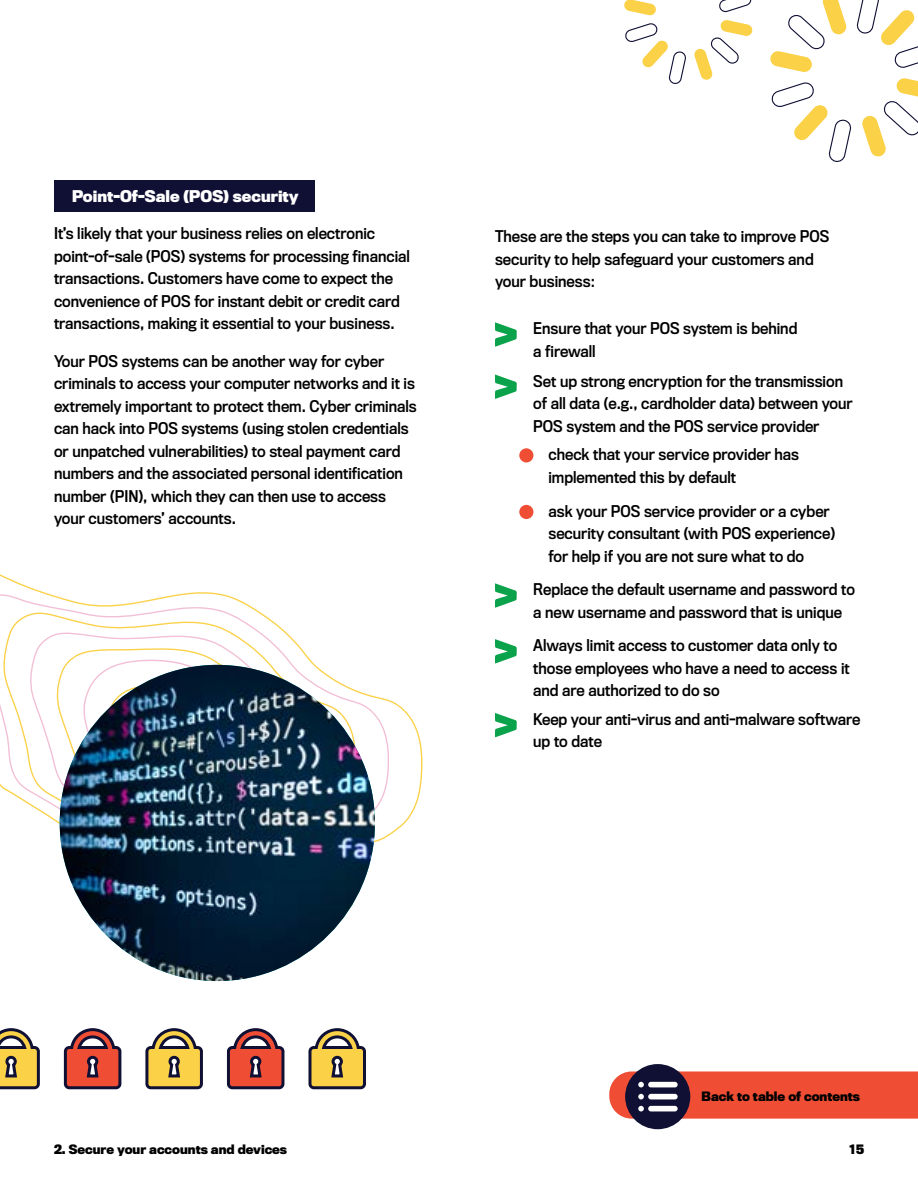
<style>
.page{position:relative;width:918px;height:1188px;background:#fff}
.page>*{position:absolute;margin:0;border:0;box-sizing:border-box;transform-origin:0 0}
.t1{font:15px/22.5px "Titling Gothic FB Narrow Standard";color:#000}
.Subtitle{font:700 15px "Titling Gothic FB Narrow";color:#fff}
.t2{font:700 12px "Titling Gothic FB Narrow";color:#000}
</style>
<div class="page">
<div style="left:54px;top:181px;width:261px;height:31px;background:#101035"></div>
<svg style="left:770px;top:0;width:148px;height:162px"></svg>
<svg style="left:624px;top:0;width:129px;height:84px"></svg>
<svg style="left:495px;top:322px;width:22px;height:25px"></svg>
<svg style="left:495px;top:375px;width:22px;height:24px"></svg>
<svg style="left:495px;top:583px;width:22px;height:25px"></svg>
<svg style="left:495px;top:639px;width:22px;height:24px"></svg>
<svg style="left:495px;top:713px;width:22px;height:24px"></svg>
<div style="left:519px;top:448px;width:14px;height:14px;background:#f04e34;border-radius:50%"></div>
<div style="left:519px;top:505px;width:14px;height:14px;background:#f04e34;border-radius:50%"></div>
<svg style="left:0;top:574px;width:423px;height:268px"></svg>
<svg style="left:81px;top:658px;width:176px;height:7px"></svg>
<img style="left:60px;top:665px;width:315px;height:316px">
<svg style="left:0;top:1028px;width:40px;height:62px"></svg>
<svg style="left:63px;top:1028px;width:59px;height:62px"></svg>
<svg style="left:145px;top:1028px;width:58px;height:62px"></svg>
<svg style="left:226px;top:1028px;width:59px;height:62px"></svg>
<svg style="left:308px;top:1028px;width:58px;height:62px"></svg>
<div style="left:625px;top:1064px;width:65px;height:65px;background:#101035;border-radius:50%"></div>
<svg style="left:609px;top:1067px;width:309px;height:56px"></svg>
<h2 class="Subtitle" style="left:72px;top:187px;width:228px">Point-Of-Sale (POS) security</h2>
<p class="t1" style="left:54px;top:222px;width:357px">It’s likely that your business relies on electronic point-of-sale (POS) systems for processing financial transactions. Customers have come to expect the convenience of POS for instant debit or credit card transactions, making it essential to your business.</p>
<p class="t1" style="left:54px;top:350px;width:364px">Your POS systems can be another way for cyber criminals to access your computer networks and it is extremely important to protect them. Cyber criminals can hack into POS systems (using stolen credentials or unpatched vulnerabilities) to steal payment card numbers and the associated personal identification number (PIN), which they can then use to access your customers’ accounts.</p>
<p class="t1" style="left:495px;top:226px;width:336px">These are the steps you can take to improve POS security to help safeguard your customers and your business:</p>
<p class="t1" style="left:533px;top:318px;width:266px">Ensure that your POS system is behind a firewall</p>
<p class="t1" style="left:533px;top:370px;width:321px">Set up strong encryption for the transmission of all data (e.g., cardholder data) between your<br>POS system and the POS service provider</p>
<p class="t1" style="left:548px;top:444px;width:252px">check that your service provider has implemented this by default</p>
<p class="t1" style="left:548px;top:500px;width:288px">ask your POS service provider or a cyber security consultant (with POS experience) for help if you are not sure what to do</p>
<p class="t1" style="left:533px;top:579px;width:323px">Replace the default username and password to a new username and password that is unique</p>
<p class="t1" style="left:533px;top:634px;width:318px">Always limit access to customer data only to those employees who have a need to access it and are authorized to do so</p>
<p class="t1" style="left:533px;top:708px;width:329px">Keep your anti-virus and anti-malware software up to date</p>
<p class="t2" style="left:702px;top:1090px;width:160px">Back to table of contents</p>
<p class="t2" style="left:54px;top:1142px;width:235px">2. Secure your accounts and devices</p>
<p class="t2" style="left:849px;top:1142px;width:16px">15</p>
</div>
